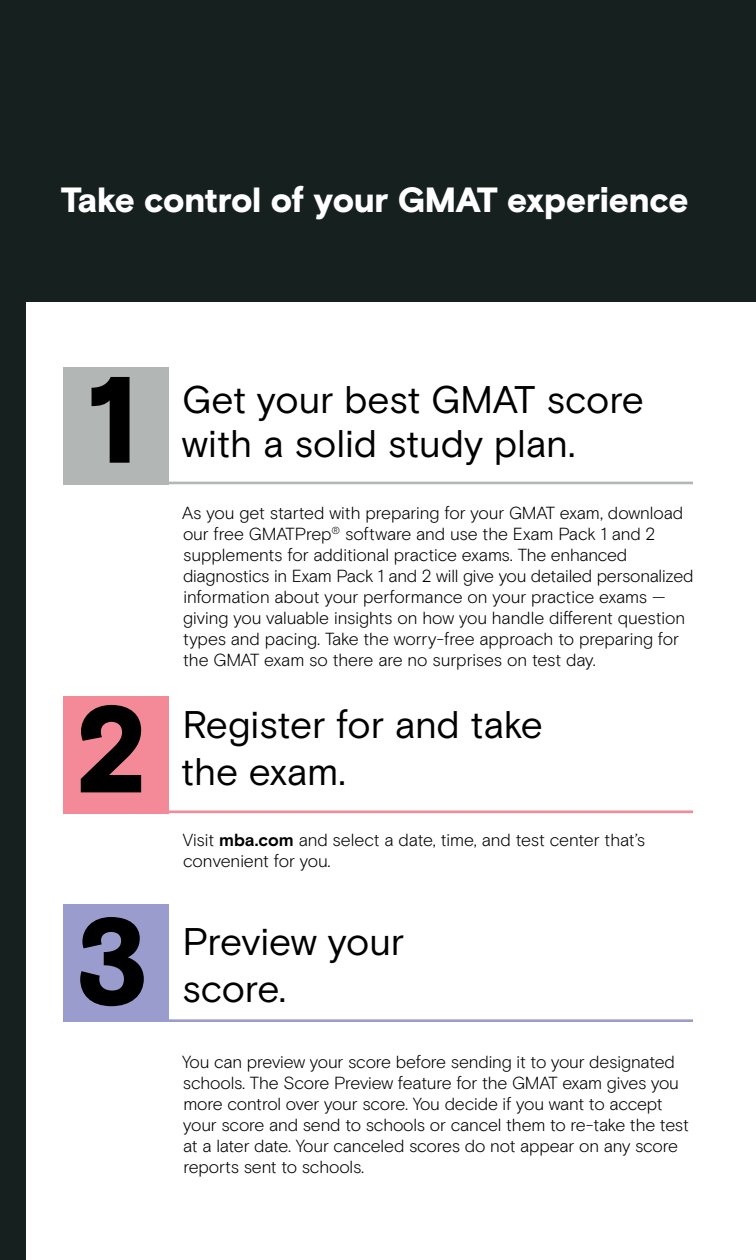
<style>
.page{position:relative;width:756px;height:1260px;background:#fff}
.page>*{position:absolute;margin:0;border:0;box-sizing:border-box;transform-origin:0 0}
.t1{font:900 122.5px "Basis Grotesque Pro";color:#000}
.t2{font:38.5px/47.2px "Basis Grotesque Pro";letter-spacing:-.01em;color:#000}
.t3{font:900 35px "Basis Grotesque Pro";letter-spacing:-.015em;color:#fff}
.t4{font:300 17.5px/21px "Basis Grotesque Pro";letter-spacing:-.01em;color:#000}
.s1{font-weight:700}
</style>
<div class="page">
<div style="left:63px;top:367px;width:105px;height:117px;background:#b2b6b5"></div>
<hr style="left:161px;top:482px;width:532px;height:2px;background:#b2b6b5">
<div style="left:63px;top:696px;width:105px;height:117px;background:#f48998"></div>
<hr style="left:161px;top:811px;width:532px;height:2px;background:#f48998">
<div style="left:63px;top:905px;width:105px;height:117px;background:#9a9ccd"></div>
<hr style="left:161px;top:1019px;width:532px;height:3px;background:#9a9ccd">
<div style="left:0;top:0;width:756px;height:302px;background:#16211f"></div>
<div style="left:0;top:0;width:25px;height:1260px;background:#16211f"></div>
<h3 class="t3" style="left:61px;top:179px;width:629px">Take control of your GMAT experience</h3>
<h1 class="t1" style="left:87px;top:348px;width:52px">1</h1>
<h1 class="t1" style="left:76px;top:677px;width:74px">2</h1>
<h1 class="t1" style="left:75px;top:889px;width:75px">3</h1>
<h2 class="t2" style="left:182px;top:379px;width:463px;line-height:44.3px">Get your best GMAT score with a solid study plan.</h2>
<p class="t4" style="left:182px;top:502px;width:513px">As you get started with preparing for your GMAT exam, download our free GMATPrep<sup>®</sup> software and use the Exam Pack 1 and 2 supplements for additional practice exams. The enhanced diagnostics in Exam Pack 1 and 2 will give you detailed personalized information about your performance on your practice exams — giving you valuable insights on how you handle different question types and pacing. Take the worry-free approach to preparing for the GMAT exam so there are no surprises on test day.</p>
<h2 class="t2" style="left:181px;top:702px;width:363px">Register for and take the exam.</h2>
<p class="t4" style="left:183px;top:830px;width:464px">Visit <span class="s1">mba.com</span> and select a date, time, and test center that’s convenient for you.</p>
<h2 class="t2" style="left:182px;top:919px;width:224px">Preview your score.</h2>
<p class="t4" style="left:182px;top:1052px;width:508px">You can preview your score before sending it to your designated schools. The Score Preview feature for the GMAT exam gives you more control over your score. You decide if you want to accept your score and send to schools or cancel them to re-take the test at a later date. Your canceled scores do not appear on any score reports sent to schools.</p>
</div>
